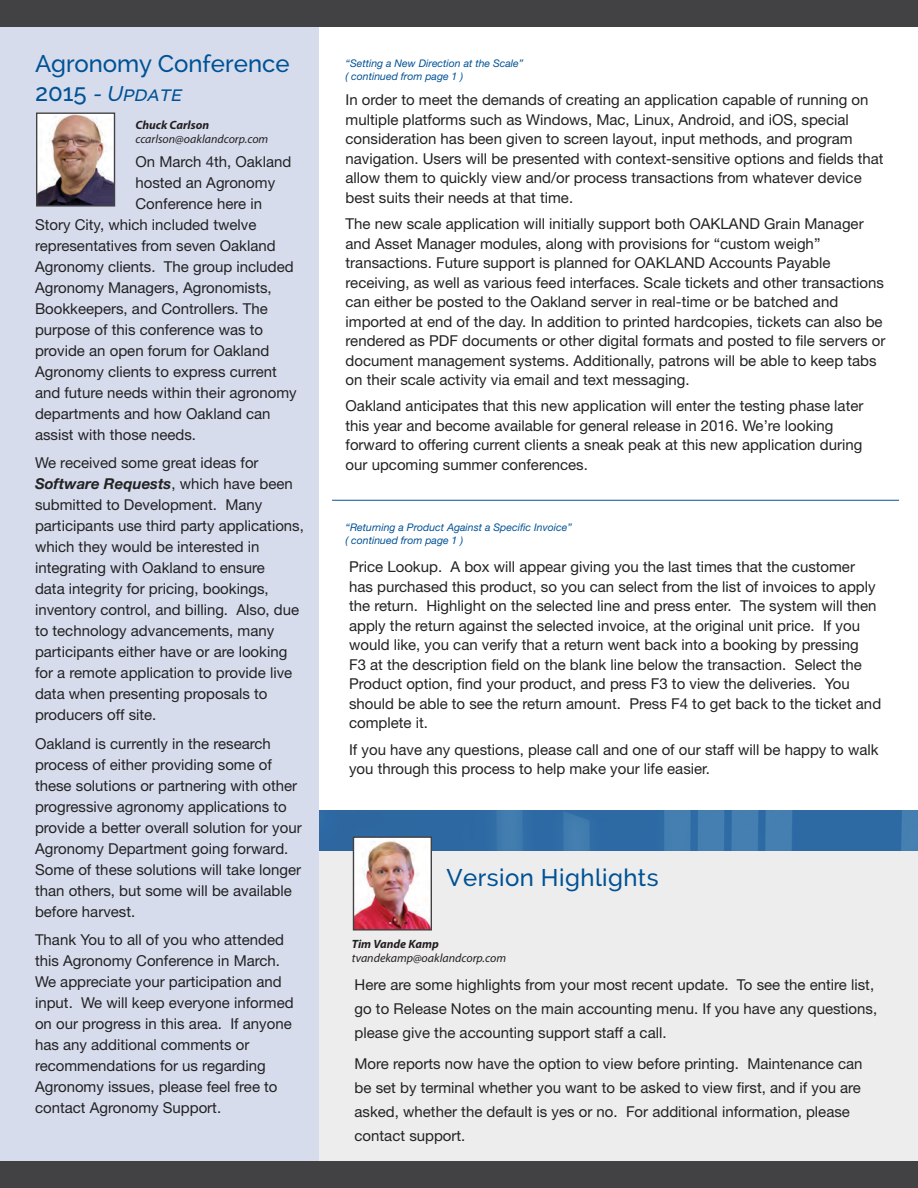
<style>
.page{position:relative;width:918px;height:1188px;background:#fff}
.page>*{position:absolute;margin:0;border:0;box-sizing:border-box;transform-origin:0 0}
.t1{font:500 24px "Raleway";color:#005295}
.t2{font:500 24px "Raleway";letter-spacing:.02em;color:#005295}
.t3{font:italic 500 21px "Raleway";color:#005295}
.t4{font:15px/21px "Helvetica Neue LT Std";color:#232224}
.t5{font:italic 12px "Myriad Pro";color:#231f20}
.t6{font:italic 700 12px "Myriad Pro";color:#231f20}
.t7{font:italic 10.5px/12.6px "Helvetica Neue LT Std";color:#005295}
.s1{font-style:normal;font-size:24px}
.s2{font-weight:700;font-style:italic}
</style>
<div class="page">
<div style="left:319px;top:810px;width:599px;height:378px;background:#ededed"></div>
<img style="left:319px;top:810px;width:598px;height:40px">
<div style="left:0;top:22px;width:319px;height:1144px;background:#d6dcec"></div>
<div style="left:0;top:0;width:918px;height:27px;background:#424244"></div>
<div style="left:0;top:1161px;width:918px;height:27px;background:#424244"></div>
<img style="left:355px;top:838px;width:75px;height:91px">
<div style="left:353px;top:836px;width:79px;height:95px;border:1px solid #424244"></div>
<hr style="left:332px;top:500px;width:567px;height:1px;background:#005295">
<img style="left:38px;top:115px;width:75px;height:90px">
<div style="left:36px;top:113px;width:79px;height:94px;border:1px solid #424244"></div>
<hr style="left:917px;top:810px;width:1px;height:40px;background:#005295">
<h1 class="t1" style="left:35px;top:50px;width:256px">Agronomy Conference</h1>
<h2 class="t3" style="left:35px;top:81px;width:153px"><span class="s1">2 0 1 5</span> -Update</h2>
<p class="t6" style="left:135px;top:117px;width:75px">Chuck Carlson</p>
<p class="t5" style="left:135px;top:131px;width:134px">ccarlson@oaklandcorp.com</p>
<p class="t4" style="left:135px;top:151px;width:157px">On March 4th, Oakland</p>
<p class="t4" style="left:135px;top:172px;width:141px">hosted an Agronomy</p>
<p class="t4" style="left:135px;top:193px;width:128px">Conference here in</p>
<p class="t4" style="left:35px;top:214px;width:223px">Story City, which included twelve</p>
<p class="t4" style="left:35px;top:235px;width:242px">representatives from seven Oakland</p>
<p class="t4" style="left:35px;top:256px;width:260px">Agronomy clients. The group included</p>
<p class="t4" style="left:35px;top:277px;width:238px">Agronomy Managers, Agronomists,</p>
<p class="t4" style="left:35px;top:298px;width:234px">Bookkeepers, and Controllers. The</p>
<p class="t4" style="left:35px;top:319px;width:230px">purpose of this conference was to</p>
<p class="t4" style="left:35px;top:340px;width:236px">provide an open forum for Oakland</p>
<p class="t4" style="left:35px;top:361px;width:243px">Agronomy clients to express current</p>
<p class="t4" style="left:35px;top:382px;width:263px">and future needs within their agronomy</p>
<p class="t4" style="left:35px;top:403px;width:237px">departments and how Oakland can</p>
<p class="t4" style="left:35px;top:424px;width:163px">assist with those needs.</p>
<p class="t4" style="left:35px;top:452px;width:270px">We received some great ideas for <span class="s2">Software Requests</span>, which have been submitted to Development. Many participants use third party applications, which they would be interested in integrating with Oakland to ensure<br>data integrity for pricing, bookings, inventory control, and billing. Also, due to technology advancements, many participants either have or are looking for a remote application to provide live data when presenting proposals to producers off site.</p>
<p class="t4" style="left:35px;top:733px;width:268px">Oakland is currently in the research process of either providing some of these solutions or partnering with other progressive agronomy applications to provide a better overall solution for your Agronomy Department going forward.<br>Some of these solutions will take longer than others, but some will be available before harvest.</p>
<p class="t4" style="left:35px;top:929px;width:260px">Thank You to all of you who attended this Agronomy Conference in March.<br>We appreciate your participation and input. We will keep everyone informed on our progress in this area. If anyone has any additional comments or recommendations for us regarding Agronomy issues, please feel free to contact Agronomy Support.</p>
<p class="t7" style="left:346px;top:57px;width:179px">“Setting a New Direction at the Scale” ( continued from page 1 )</p>
<p class="t4" style="left:346px;top:90px;width:540px;line-height:19.5px">In order to meet the demands of creating an application capable of running on multiple platforms such as Windows, Mac, Linux, Android, and iOS, special consideration has been given to screen layout, input methods, and program navigation. Users will be presented with context-sensitive options and fields that allow them to quickly view and/or process transactions from whatever device best suits their needs at that time.</p>
<p class="t4" style="left:346px;top:213px;width:367px">The new scale application will initially support both Oakland</p>
<p class="t4" style="left:346px;top:214px;width:520px;line-height:19.5px;text-indent:419px">Grain Manager and Asset Manager modules, along with provisions for “custom weigh” transactions. Future support is planned for Oakland</p>
<p class="t4" style="left:346px;top:253px;width:541px;line-height:19.5px;text-indent:364px">Accounts Payable receiving, as well as various feed interfaces. Scale tickets and other transactions can either be posted to the Oakland server in real-time or be batched and imported at end of the day. In addition to printed hardcopies, tickets can also be rendered as PDF documents or other digital formats and posted to file servers or document management systems. Additionally, patrons will be able to keep tabs on their scale activity via email and text messaging.</p>
<p class="t4" style="left:346px;top:396px;width:519px;line-height:19.5px">Oakland anticipates that this new application will enter the testing phase later this year and become available for general release in 2016. We’re looking forward to offering current clients a sneak peak at this new application during our upcoming summer conferences.</p>
<p class="t7" style="left:346px;top:521px;width:228px">“Returning a Product Against a Specific Invoice” ( continued from page 1 )</p>
<p class="t4" style="left:349px;top:557px;width:534px;line-height:19.5px">Price Lookup. A box will appear giving you the last times that the customer has purchased this product, so you can select from the list of invoices to apply the return. Highlight on the selected line and press enter. The system will then apply the return against the selected invoice, at the original unit price. If you would like, you can verify that a return went back into a booking by pressing<br>F3 at the description field on the blank line below the transaction. Select the Product option, find your product, and press F3 to view the deliveries. You should be able to see the return amount. Press F4 to get back to the ticket and complete it.</p>
<p class="t4" style="left:349px;top:739px;width:531px;line-height:19.5px">If you have any questions, please call and one of our staff will be happy to walk you through this process to help make your life easier.</p>
<h1 class="t2" style="left:446px;top:863px;width:214px">Version Highlights</h1>
<p class="t6" style="left:352px;top:936px;width:88px">Tim Vande Kamp</p>
<p class="t5" style="left:352px;top:951px;width:156px">tvandekamp@oaklandcorp.com</p>
<p class="t4" style="left:355px;top:972px;width:524px;line-height:24px">Here are some highlights from your most recent update. To see the entire list, go to Release Notes on the main accounting menu. If you have any questions, please give the accounting support staff a call.</p>
<p class="t4" style="left:355px;top:1052px;width:509px;line-height:24px">More reports now have the option to view before printing. Maintenance can be set by terminal whether you want to be asked to view first, and if you are asked, whether the default is yes or no. For additional information, please contact support.</p>
</div>
